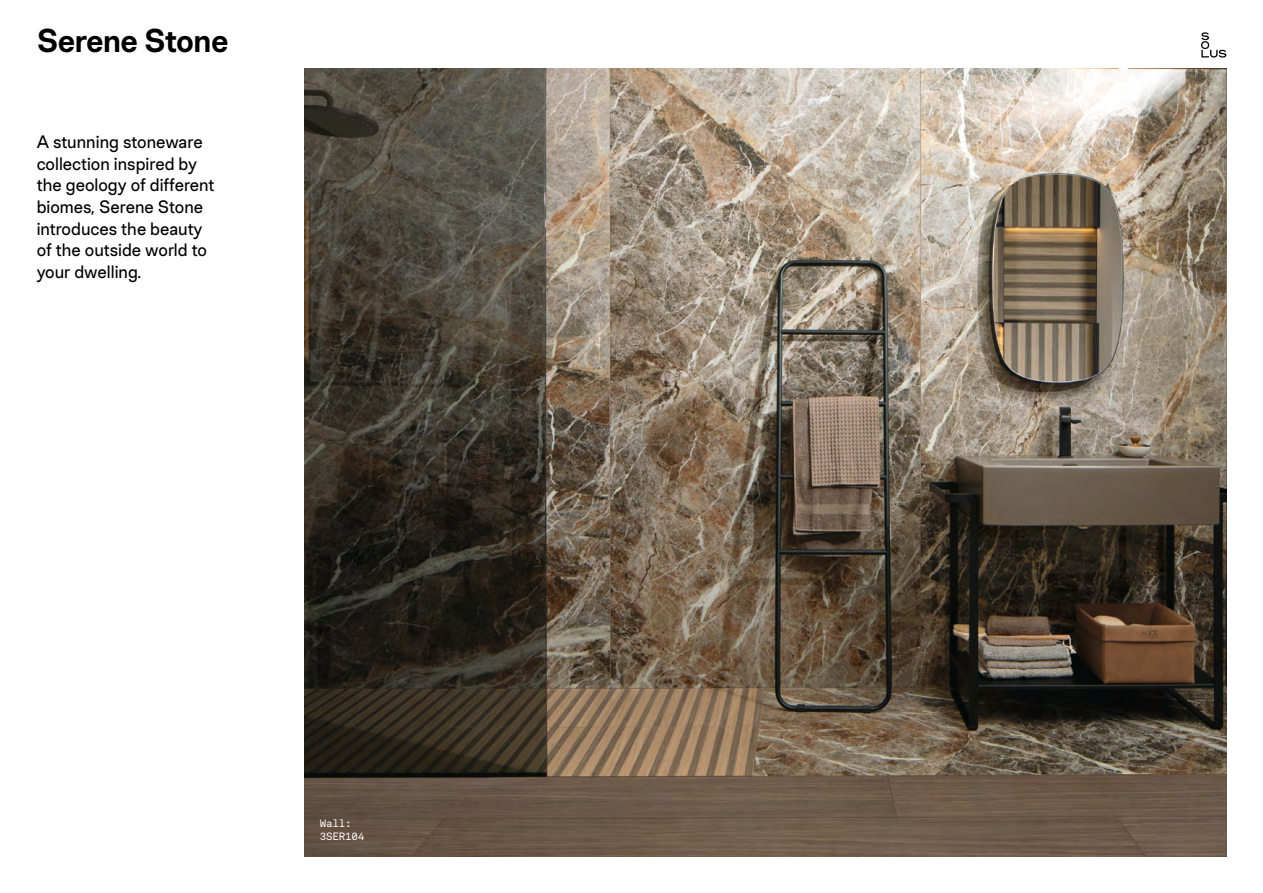
<style>
.page{position:relative;width:1263px;height:893px;background:#fff}
.page>*{position:absolute;margin:0;border:0;box-sizing:border-box;transform-origin:0 0}
.t1{font:600 33px "Chromatic Pro Grotesque";letter-spacing:-.02em;color:#000}
.t2{font:18px/21.6px "Chromatic Pro Grotesque";color:#000}
.t3{font:10.5px/13.5px "Akkurat Mono LL";letter-spacing:-.015em;color:#fff}
</style>
<div class="page">
<img style="left:305px;top:69px;width:921px;height:787px">
<svg style="left:1201px;top:32px;width:25px;height:26px"></svg>
<h1 class="t1" style="left:37px;top:20px;width:193px">Serene Stone</h1>
<p class="t2" style="left:37px;top:131px;width:179px">A stunning stoneware collection inspired by the geology of different biomes, Serene Stone introduces the beauty of the outside world to your dwelling.</p>
<p class="t3" style="left:320px;top:816px;width:46px">Wall:<br>3SER104</p>
</div>
